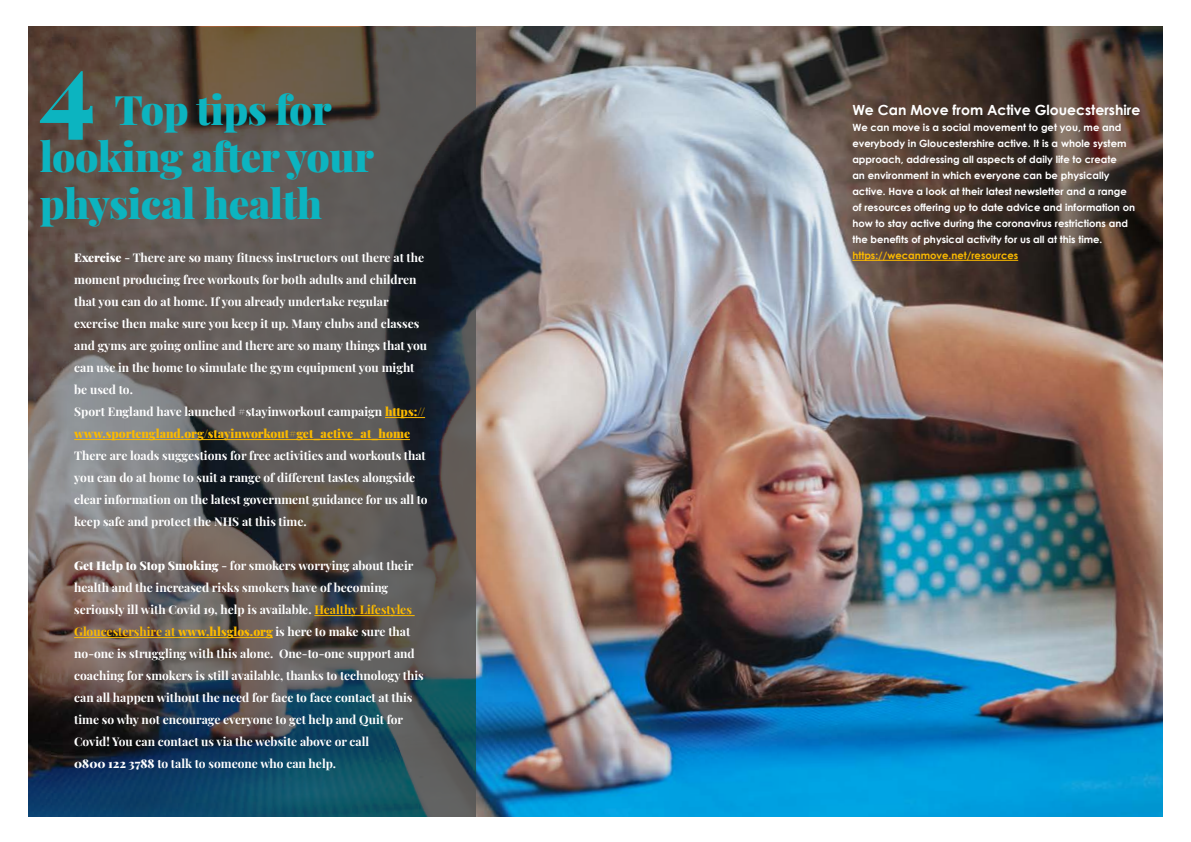
<style>
.page{position:relative;width:1191px;height:842px;background:#fff}
.page>*{position:absolute;margin:0;border:0;box-sizing:border-box;transform-origin:0 0}
.t1{font:900 101.7px "Playfair Display";color:#0cb4c0}
.t2{font:900 40.7px/46.8px "Playfair Display";letter-spacing:-.01em;color:#0cb4c0}
.t3{font:700 14px "Century Gothic";color:#fff}
.t4{font:700 12px/22px "Playfair Display";color:#fff}
.t5{font:700 10px/16px "Century Gothic";color:#fff}
.t6{font:700 10px "Century Gothic";color:#fbba00}
.s1{font-weight:900}
.s2{font-weight:900;color:#fbba00}
.s3{color:#fbba00}
</style>
<div class="page">
<img style="left:475px;top:27px;width:687px;height:789px">
<svg style="left:28px;top:27px;width:447px;height:789px;background:#525252"></svg>
<hr style="left:385px;top:417px;width:40px;height:1px;background:#fbba00">
<hr style="left:74px;top:439px;width:336px;height:1px;background:#fbba00">
<hr style="left:314px;top:615px;width:101px;height:1px;background:#fbba00">
<hr style="left:74px;top:637px;width:199px;height:1px;background:#fbba00">
<hr style="left:852px;top:260px;width:166px;height:1px;background:#fbba00">
<h1 class="t1" style="left:40px;top:7px;width:57px">4</h1>
<h2 class="t2" style="left:40px;top:83px;width:336px;text-indent:75px">Top tips for looking after your physical health</h2>
<p class="t3" style="left:852px;top:101px;width:289px">We Can Move from Active Glouecstershire</p>
<p class="t5" style="left:852px;top:120px;width:284px">We can move is a social movement to get you, me and everybody in Gloucestershire active. It is a whole system approach, addressing all aspects of daily life to create<br>an environment in which everyone can be physically active. Have a look at their latest newsletter and a range of resources offering up to date advice and information on how to stay active during the coronavirus restrictions and the benefits of physical activity for us all at this time.</p>
<p class="t6" style="left:852px;top:249px;width:167px">https://wecanmove.net/resources</p>
<p class="t4" style="left:74px;top:246px;width:354px"><span class="s1">Exercise</span> - There are so many fitness instructors out there at the moment producing free workouts for both adults and children that you can do at home. If you already undertake regular exercise then make sure you keep it up. Many clubs and classes and gyms are going online and there are so many things that you can use in the home to simulate the gym equipment you might be used to.<br>Sport England have launched #stayinworkout campaign <span class="s2">https:// www.sportengland.org/stayinworkout#get_active_at_home</span></p>
<p class="t4" style="left:74px;top:444px;width:355px">There are loads suggestions for free activities and workouts that you can do at home to suit a range of different tastes alongside clear information on the latest government guidance for us all to keep safe and protect the NHS at this time.</p>
<p class="t4" style="left:74px;top:554px;width:351px"><span class="s1">Get Help to Stop Smoking</span> - for smokers worrying about their health and the increased risks smokers have of becoming seriously ill with Covid 19, help is available. <span class="s3">Healthy Lifestyles Gloucestershire at</span> <span class="s2">www.hlsglos.org</span> is here to make sure that no-one is struggling with this alone. One-to-one support and coaching for smokers is still available, thanks to technology this can all happen without the need for face to face contact at this time so why not encourage everyone to get help and Quit for Covid! You can contact us via the website above or call<br><span class="s1">0800 122 3788</span> to talk to someone who can help.</p>
</div>
